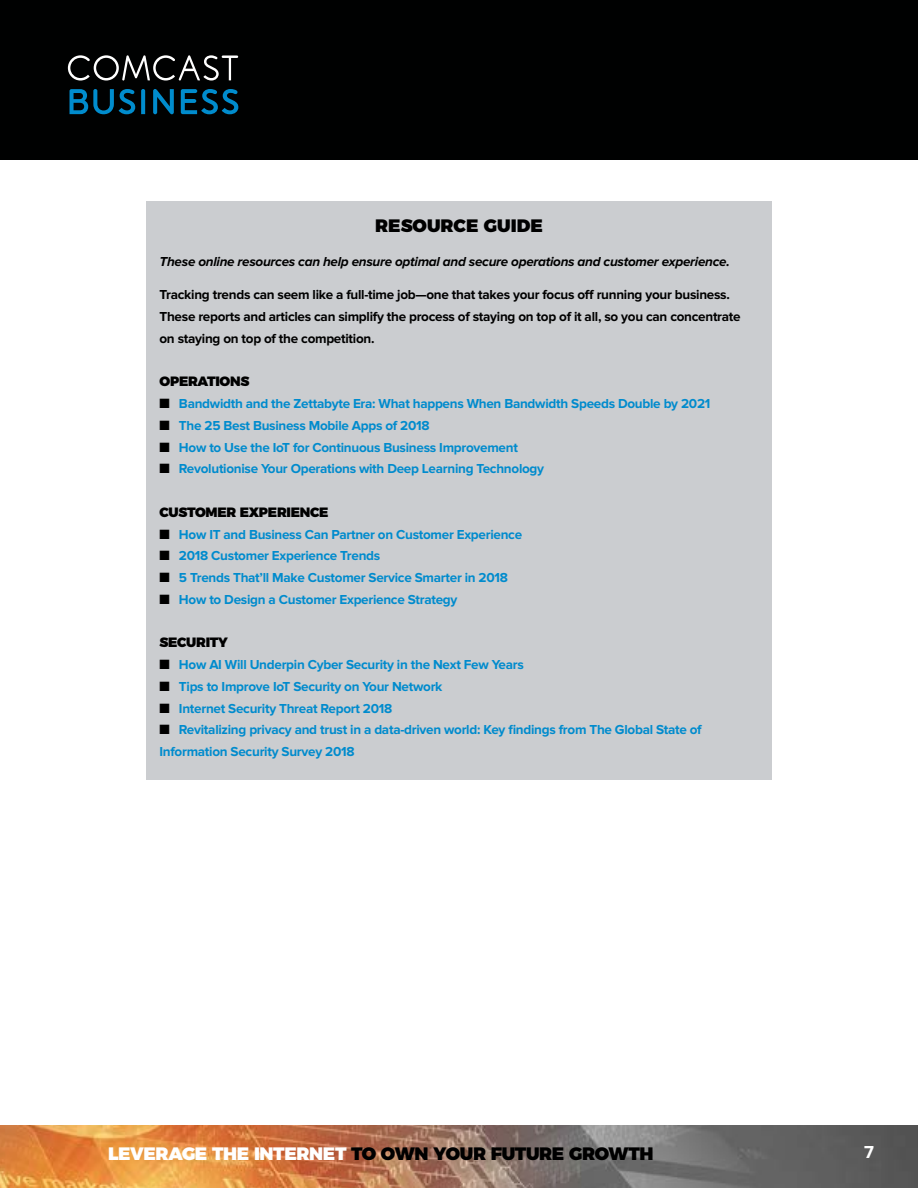
<style>
.page{position:relative;width:918px;height:1188px;background:#fff}
.page>*{position:absolute;margin:0;border:0;box-sizing:border-box;transform-origin:0 0}
.t1{font:900 18px "Montserrat";letter-spacing:-.02em;color:#000}
.t2{font:900 18px "Montserrat";color:#000}
.t3{font:700 18px "Proxima Nova";color:#fff}
.t4{font:700 13.5px/21.8px "Proxima Nova";letter-spacing:-.02em;color:#008bcd}
.t5{font:700 13.5px/21.8px "Proxima Nova";letter-spacing:-.02em;color:#000}
.t6{font:italic 700 13.5px "Proxima Nova";letter-spacing:-.02em;color:#000}
.t7{font:900 13.5px "Montserrat";letter-spacing:-.02em;color:#000}
.s1{color:#000}
.s2{color:#fff}
</style>
<div class="page">
<div style="left:0;top:0;width:918px;height:160px;background:#000101"></div>
<img style="left:0;top:1125px;width:918px;height:63px">
<svg style="left:68px;top:55px;width:151px;height:26px"></svg>
<hr style="left:222px;top:55px;width:16px;height:3px;background:#fff">
<svg style="left:141px;top:89px;width:4px;height:25px"></svg>
<svg style="left:153px;top:89px;width:21px;height:25px"></svg>
<svg style="left:70px;top:89px;width:65px;height:25px"></svg>
<svg style="left:181px;top:89px;width:57px;height:25px"></svg>
<div style="left:146px;top:201px;width:626px;height:579px;background:#cbcdd0"></div>
<h1 class="t2" style="left:375px;top:210px;width:169px">RESOURCE GUIDE</h1>
<p class="t6" style="left:160px;top:253px;width:572px">These online resources can help ensure optimal and secure operations and customer experience.</p>
<p class="t5" style="left:160px;top:284px;width:583px">Tracking trends can seem like a full-time job—one that takes your focus off running your business.<br>These reports and articles can simplify the process of staying on top of it all, so you can concentrate on staying on top of the competition.</p>
<p class="t7" style="left:160px;top:370px;width:91px">OPERATIONS</p>
<p class="t4" style="left:160px;top:393px;width:552px"><span class="s1">■</span> Bandwidth and the Zettabyte Era: What happens When Bandwidth Speeds Double by 2021</p>
<p class="t4" style="left:160px;top:415px;width:272px"><span class="s1">■</span> The 25 Best Business Mobile Apps of 2018</p>
<p class="t4" style="left:160px;top:436px;width:360px"><span class="s1">■</span> How to Use the IoT for Continuous Business Improvement</p>
<p class="t4" style="left:160px;top:458px;width:386px"><span class="s1">■</span> Revolutionise Your Operations with Deep Learning Technology</p>
<p class="t7" style="left:160px;top:501px;width:170px">CUSTOMER EXPERIENCE</p>
<p class="t4" style="left:160px;top:523px;width:364px"><span class="s1">■</span> How IT and Business Can Partner on Customer Experience</p>
<p class="t4" style="left:160px;top:545px;width:222px"><span class="s1">■</span> 2018 Customer Experience Trends</p>
<p class="t4" style="left:160px;top:567px;width:350px"><span class="s1">■</span> 5 Trends That’ll Make Customer Service Smarter in 2018</p>
<p class="t4" style="left:160px;top:589px;width:299px"><span class="s1">■</span> How to Design a Customer Experience Strategy</p>
<p class="t7" style="left:160px;top:631px;width:70px">SECURITY</p>
<p class="t4" style="left:160px;top:654px;width:366px"><span class="s1">■</span> How AI Will Underpin Cyber Security in the Next Few Years</p>
<p class="t4" style="left:160px;top:676px;width:285px"><span class="s1">■</span> Tips to Improve IoT Security on Your Network</p>
<p class="t4" style="left:160px;top:697px;width:234px"><span class="s1">■</span> Internet Security Threat Report 2018</p>
<p class="t4" style="left:160px;top:719px;width:544px"><span class="s1">■</span> Revitalizing privacy and trust in a data-driven world: Key findings from The Global State of<br>Information Security Survey 2018</p>
<h1 class="t1" style="left:108px;top:1139px;width:547px"><span class="s2">LEVERAGE THE INTERNET</span> TO OWN YOUR FUTURE GROWTH</h1>
<h1 class="t3" style="left:864px;top:1141px;width:11px">7</h1>
</div>
